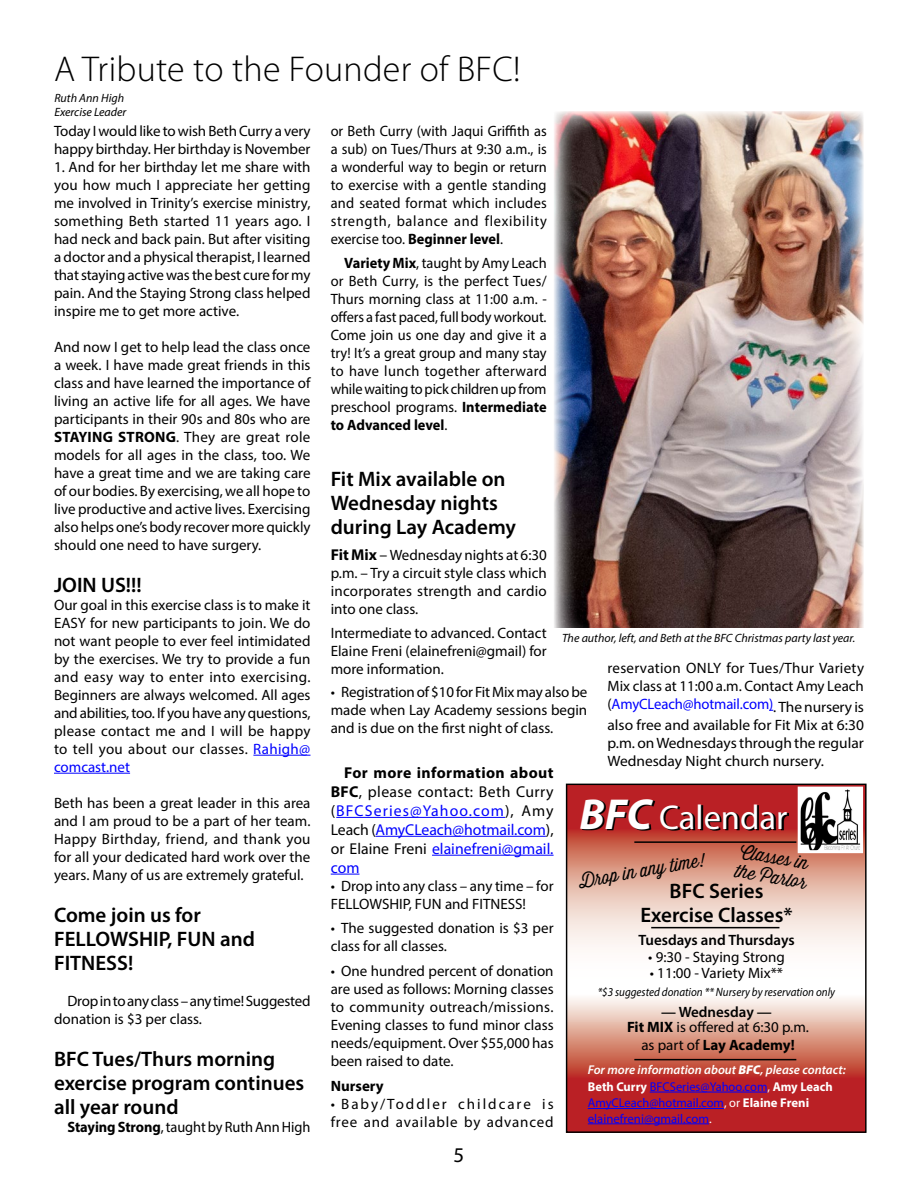
<style>
.page{position:relative;width:918px;height:1188px;background:#fff}
.page>*{position:absolute;margin:0;border:0;box-sizing:border-box;transform-origin:0 0}
.t1{font:300 36px "Myriad Pro";letter-spacing:.01em;color:#000}
.t2{font:34.5px "Myriad Pro";color:#fff}
.t3{font:600 21px/24px "Myriad Pro";color:#000}
.t4{font:21px "Myriad Pro";color:#000}
.t5{font:300 18px/19.5px "Thirsty Script";color:#000}
.t6{font:15.75px/18.9px "Myriad Pro";color:#00f;text-align:justify}
.t7{font:15px/18px "Myriad Pro";color:#000;text-align:justify}
.t8{font:15px/18px "Myriad Pro";color:#000;text-align:justify;scale:.96 1}
.t9{font:15px/18px "Myriad Pro";letter-spacing:.055em;color:#000}
.t10{font:600 15px "Myriad Pro";color:#000}
.t11{font:700 15px "Myriad Pro";color:#000}
.t12{font:12.75px/16.5px "Myriad Pro";color:#00f}
.t13{font:italic 12px/13.5px "Myriad Pro";color:#000}
.t14{font:italic 12px "Myriad Pro";color:#000;scale:.92 1}
.s1{font-weight:700}
.s2{color:#00f}
.s3{font-weight:700;font-size:15.75px}
.s4{font-size:15.75px}
.s5{font-weight:700;color:#000}
.s6{color:#000}
.s7{font-weight:700;font-style:italic;font-size:43.5px}
.s8{font-weight:600;font-style:italic;color:#fff}
.s9{font-weight:900;font-style:italic;color:#fff}
.s10{font-weight:700;color:#fff}
.s11{color:#fff}
</style>
<div class="page">
<hr style="left:253px;top:755px;width:57px;height:1px;background:#00f">
<hr style="left:54px;top:773px;width:76px;height:1px;background:#00f">
<hr style="left:336px;top:817px;width:169px;height:1px;background:#00f">
<hr style="left:376px;top:836px;width:170px;height:1px;background:#00f">
<hr style="left:432px;top:855px;width:122px;height:1px;background:#00f">
<svg style="left:331px;top:874px;width:28px;height:1px"></svg>
<svg style="left:568px;top:786px;width:297px;height:345px"></svg>
<div style="left:566px;top:784px;width:301px;height:349px;border:1px solid #000"></div>
<hr style="left:634px;top:841px;width:162px;height:2px;background:#000">
<svg style="left:582px;top:800px;width:207px;height:31px;background:#7f1619"></svg>
<hr style="left:650px;top:1092px;width:117px;height:1px;background:#00f">
<hr style="left:588px;top:1108px;width:136px;height:1px;background:#00f">
<hr style="left:588px;top:1124px;width:121px;height:1px;background:#00f">
<hr style="left:651px;top:927px;width:128px;height:1px;background:#000">
<hr style="left:634px;top:1059px;width:162px;height:1px;background:#000">
<img style="left:802px;top:791px;width:57px;height:58px">
<div style="left:798px;top:787px;width:65px;height:66px;border:3px solid #fff"></div>
<img style="left:554px;top:111px;width:310px;height:517px">
<h1 class="t1" style="left:54px;top:49px;width:468px">A Tribute to the Founder of BFC!</h1>
<p class="t13" style="left:54px;top:91px;width:74px">Ruth Ann High<br>Exercise Leader</p>
<p class="t7" style="left:54px;top:121px;width:258px">Today I would like to wish Beth Curry a very happy birthday. Her birthday is November</p>
<p class="t7" style="left:54px;top:157px;width:258px">1. And for her birthday let me share with you how much I appreciate her getting me involved in Trinity’s exercise ministry, something Beth started 11 years ago. I had neck and back pain. But after visiting a doctor and a physical therapist, I learned that staying active was the best cure for my pain. And the Staying Strong class helped inspire me to get more active.</p>
<p class="t7" style="left:54px;top:337px;width:258px">And now I get to help lead the class once a week. I have made great friends in this class and have learned the importance of living an active life for all ages. We have participants in their 90s and 80s who are <span class="s1">STAYING STRONG</span>. They are great role models for all ages in the class, too. We have a great time and we are taking care of our bodies. By exercising, we all hope to live productive and active lives. Exercising also helps one’s body recover more quickly should one need to have surgery.</p>
<h3 class="t3" style="left:54px;top:572px;width:89px">JOIN US!!!</h3>
<p class="t7" style="left:54px;top:595px;width:258px">Our goal in this exercise class is to make it EASY for new participants to join. We do not want people to ever feel intimidated by the exercises. We try to provide a fun and easy way to enter into exercising.<br>Beginners are always welcomed. All ages and abilities, too. If you have any questions, please contact me and I will be happy to tell you about our classes. <span class="s2">Rahigh@ comcast.net</span></p>
<p class="t7" style="left:54px;top:793px;width:258px">Beth has been a great leader in this area and I am proud to be a part of her team.<br>Happy Birthday, friend, and thank you for all your dedicated hard work over the years. Many of us are extremely grateful.</p>
<h3 class="t3" style="left:54px;top:902px;width:202px">Come join us for<br>FELLOWSHIP, FUN and<br>FITNESS!</h3>
<p class="t7" style="left:54px;top:991px;width:258px;text-indent:14px">Drop in to any class – any time! Suggested donation is $3 per class.</p>
<h3 class="t3" style="left:54px;top:1046px;width:252px">BFC Tues/Thurs morning exercise program continues all year round</h3>
<p class="t8" style="left:68px;top:1117px;width:255px"><span class="s1">Staying Strong</span>, taught by Ruth Ann High</p>
<p class="t8" style="left:331px;top:121px;width:227px">or Beth Curry (with Jaqui Griffith as a sub) on Tues/Thurs at 9:30 a.m., is a wonderful way to begin or return to exercise with a gentle standing and seated format which includes strength, balance and flexibility exercise too. <span class="s1">Beginner level</span>.</p>
<p class="t8" style="left:331px;top:254px;width:227px;text-indent:13px"><span class="s1">Variety Mix</span>, taught by Amy Leach or Beth Curry, is the perfect Tues/ Thurs morning class at 11:00 a.m. - offers a fast paced, full body workout.<br>Come join us one day and give it a try! It’s a great group and many stay to have lunch together afterward while waiting to pick children up from preschool programs. <span class="s1">Intermediate to Advanced level</span>.</p>
<h3 class="t3" style="left:331px;top:466px;width:187px">Fit Mix available on<br>Wednesday nights during Lay Academy</h3>
<p class="t7" style="left:331px;top:545px;width:218px"><span class="s3">Fit Mix</span> <span class="s4">–</span> Wednesday nights at 6:30 p.m. – Try a circuit style class which incorporates strength and cardio into one class.</p>
<p class="t7" style="left:331px;top:623px;width:217px">Intermediate to advanced. Contact Elaine Freni (elainefreni@gmail) for more information.</p>
<p class="t7" style="left:331px;top:683px;width:258px">• Registration of $10 for Fit Mix may also be made when Lay Academy sessions begin and is due on the first night of class.</p>
<p class="t6" style="left:331px;top:763px;width:224px;text-indent:13px"><span class="s5">For more information about BFC</span><span class="s6">, please contact: Beth Curry (</span>BFCSeries@Yahoo.com<span class="s6">), Amy Leach (</span>AmyCLeach@hotmail.com<span class="s6">), or Elaine Freni</span> elainefreni@gmail. com</p>
<p class="t7" style="left:331px;top:876px;width:224px">• Drop into any class – any time – for<br>FELLOWSHIP, FUN and FITNESS!</p>
<p class="t7" style="left:331px;top:919px;width:224px">• The suggested donation is $3 per class for all classes.</p>
<p class="t7" style="left:331px;top:962px;width:224px">• One hundred percent of donation are used as follows: Morning classes to community outreach/missions.<br>Evening classes to fund minor class needs/equipment. Over $55,000 has been raised to date.</p>
<p class="t11" style="left:331px;top:1076px;width:55px">Nursery</p>
<p class="t9" style="left:331px;top:1095px;width:224px">• Baby/Toddler childcare is free and available by advanced</p>
<p class="t13" style="left:562px;top:631px;width:295px">The author, left, and Beth at the BFC Christmas party last year.</p>
<p class="t7" style="left:608px;top:658px;width:258px">reservation ONLY for Tues/Thur Variety Mix class at 11:00 a.m. Contact Amy Leach (<span class="s2">AmyCLeach@hotmail.com)</span>. The nursery is</p>
<p class="t7" style="left:607px;top:715px;width:258px">also free and available for Fit Mix at 6:30 p.m. on Wednesdays through the regular Wednesday Night church nursery.</p>
<h2 class="t2" style="left:579px;top:796px;width:210px"><span class="s7">BFC</span> Calendar</h2>
<p class="t5" style="left:577px;top:872px;width:129px;rotate:-10deg">Dr op in any time!</p>
<p class="t5" style="left:741px;top:842px;width:74px;rotate:10deg">Classes in the Parlor</p>
<h3 class="t3" style="left:640px;top:879px;width:154px;line-height:23.4px;text-align:center">BFC Series<br>Exercise Classes*</h3>
<p class="t10" style="left:638px;top:930px;width:158px">Tuesdays and Thursdays</p>
<p class="t7" style="left:648px;top:947px;width:138px">• 9:30 - Staying Strong</p>
<p class="t7" style="left:650px;top:964px;width:135px">• 11:00 - Variety Mix**</p>
<p class="t10" style="left:661px;top:1002px;width:112px">— Wednesday —</p>
<p class="t14" style="left:598px;top:984px;width:260px">*$3 suggested donation ** Nursery by reservation only</p>
<p class="t7" style="left:627px;top:1018px;width:184px;text-align:center"><span class="s1">Fit MIX</span> is offered at 6:30 p.m. as part of <span class="s1">Lay Academy!</span></p>
<p class="t12" style="left:588px;top:1062px;width:259px"><span class="s8">For more information about</span> <span class="s9">BFC</span><span class="s8">, please contact:<br></span><span class="s10">Beth Curry</span> BFCSeries@Yahoo.com<span class="s11">,</span> <span class="s10">Amy Leach<br></span>AmyCLeach@hotmail.com<span class="s11">, or</span> <span class="s10">Elaine Freni</span></p>
<p class="t12" style="left:588px;top:1110px;width:125px">elainefreni@gmail.com<span class="s11">.</span></p>
<h3 class="t4" style="left:454px;top:1142px;width:12px">5</h3>
</div>
